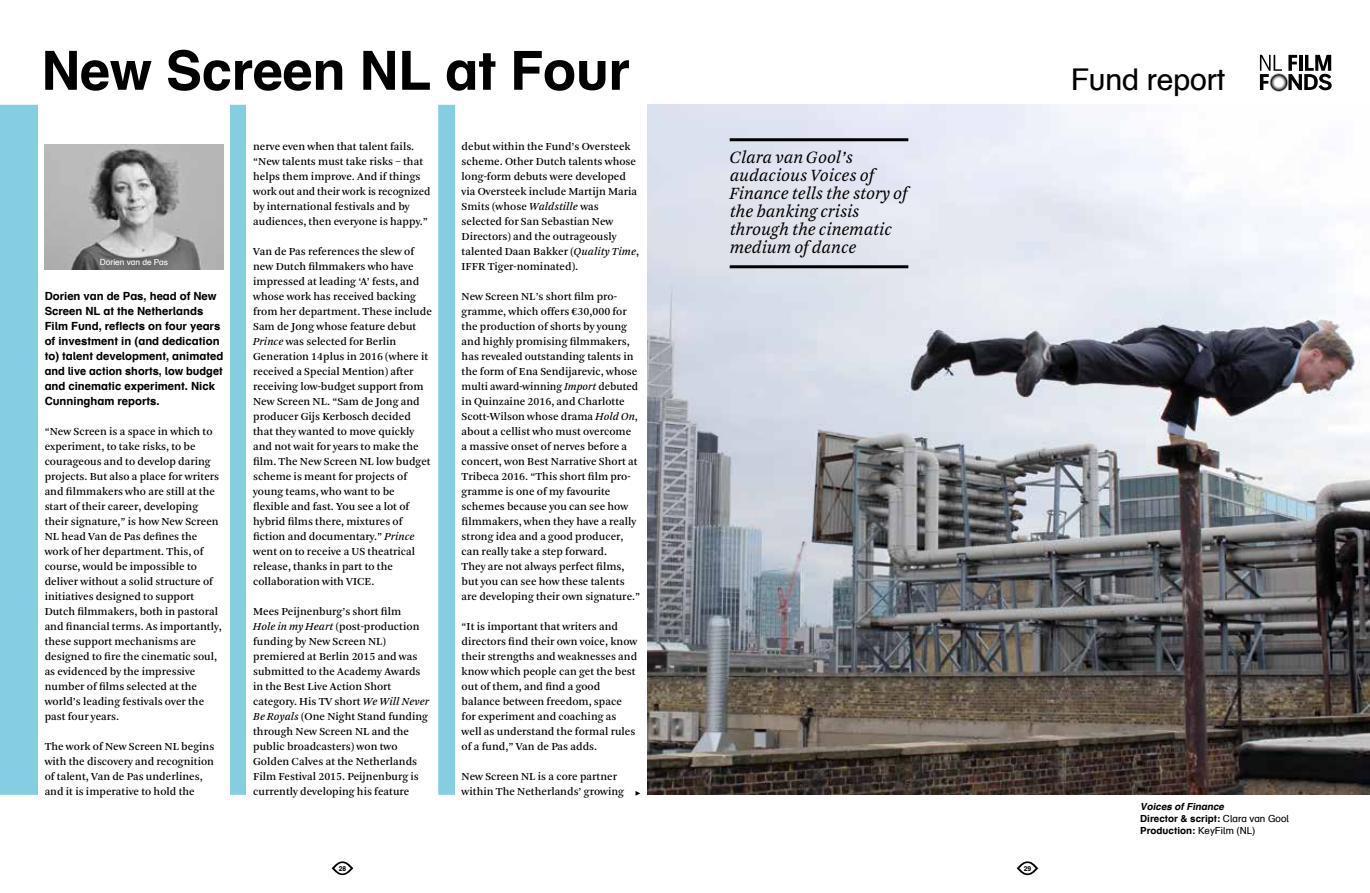
<style>
.page{position:relative;width:1370px;height:893px;background:#fff}
.page>*{position:absolute;margin:0;border:0;box-sizing:border-box;transform-origin:0 0}
.t1{font:700 54px "Eye Schulbuch";letter-spacing:-.005em;color:#000}
.t2{font:30px "Eye Schulbuch";letter-spacing:-.005em;color:#000}
.t3{font:italic 18px/18px "Arnhem Blond";letter-spacing:-.005em;color:#000}
.t4{font:11.25px/15px "Arnhem";color:#000}
.t5{font:700 11.25px/15px "Eye Schulbuch";color:#000}
.t6{font:700 9.75px/12px "Eye Schulbuch";color:#000}
.t7{font:8.25px "Eye Schulbuch";color:#fff}
.t8{font:700 6.75px "Eye Schulbuch";color:#000}
.s1{font-style:italic}
.s2{font-weight:400}
</style>
<div class="page">
<div style="left:0;top:105px;width:455px;height:690px;background:#85cee1"></div>
<img style="left:647px;top:105px;width:722px;height:690px">
<svg style="left:1288px;top:55px;width:43px;height:35px"></svg>
<svg style="left:1259px;top:55px;width:22px;height:35px"></svg>
<svg style="left:1267px;top:72px;width:21px;height:20px"></svg>
<svg style="left:331px;top:861px;width:22px;height:14px"></svg>
<svg style="left:1016px;top:861px;width:22px;height:14px"></svg>
<div style="left:38px;top:90px;width:192px;height:720px;background:#fff"></div>
<div style="left:247px;top:90px;width:191px;height:720px;background:#fff"></div>
<svg style="left:635px;top:791px;width:5px;height:5px"></svg>
<hr style="left:729px;top:138px;width:179px;height:3px;background:#000">
<hr style="left:729px;top:265px;width:179px;height:3px;background:#000">
<img style="left:45px;top:145px;width:178px;height:125px">
<h1 class="t1" style="left:41px;top:36px;width:590px">New Screen NL at Four</h1>
<p class="t7" style="left:100px;top:257px;width:70px">Dorien van de Pas</p>
<p class="t5" style="left:45px;top:288px;width:180px">Dorien van de Pas, head of New<br>Screen NL at the Netherlands<br>Film Fund, reflects on four years of investment in (and dedication to) talent development, animated and live action shorts, low budget and cinematic experiment. Nick<br>Cunningham reports.</p>
<p class="t4" style="left:45px;top:424px;width:179px">“New Screen is a space in which to experiment, to take risks, to be courageous and to develop daring projects. But also a place for writers and filmmakers who are still at the start of their career, developing their signature,” is how New Screen<br>NL head Van de Pas defines the work of her department. This, of course, would be impossible to deliver without a solid structure of initiatives designed to support<br>Dutch filmmakers, both in pastoral and financial terms. As importantly, these support mechanisms are designed to fire the cinematic soul, as evidenced by the impressive number of films selected at the world’s leading festivals over the past four years.</p>
<p class="t4" style="left:45px;top:739px;width:171px">The work of New Screen NL begins with the discovery and recognition of talent, Van de Pas underlines, and it is imperative to hold the</p>
<p class="t4" style="left:253px;top:139px;width:179px">nerve even when that talent fails. “New talents must take risks – that helps them improve. And if things work out and their work is recognized by international festivals and by audiences, then everyone is happy.”</p>
<p class="t4" style="left:253px;top:244px;width:180px">Van de Pas references the slew of new Dutch filmmakers who have impressed at leading ‘A’ fests, and whose work has received backing from her department. These include<br>Sam de Jong whose feature debut<br><span class="s1">Prince</span> was selected for Berlin<br>Generation 14plus in 2016 (where it received a Special Mention) after receiving low-budget support from<br>New Screen NL. “Sam de Jong and producer Gijs Kerbosch decided that they wanted to move quickly and not wait for years to make the film. The New Screen NL low budget scheme is meant for projects of young teams, who want to be flexible and fast. You see a lot of hybrid films there, mixtures of fiction and documentary.” <span class="s1">Prince </span>went on to receive a US theatrical release, thanks in part to the collaboration with VICE.</p>
<p class="t4" style="left:253px;top:604px;width:178px">Mees Peijnenburg’s short film<br><span class="s1">Hole in my Heart</span> (post-production funding by New Screen NL) premiered at Berlin 2015 and was submitted to the Academy Awards in the Best Live Action Short category. His TV short <span class="s1">We Will Never<br>Be Royals</span> (One Night Stand funding through New Screen NL and the public broadcasters) won two<br>Golden Calves at the Netherlands<br>Film Festival 2015. Peijnenburg is currently developing his feature</p>
<p class="t4" style="left:461px;top:139px;width:179px">debut within the Fund’s Oversteek scheme. Other Dutch talents whose long-form debuts were developed via Oversteek include Martijn Maria<br>Smits (whose <span class="s1">Waldstille</span> was selected for San Sebastian New<br>Directors) and the outrageously talented Daan Bakker (<span class="s1">Quality Time</span>,<br>IFFR Tiger-nominated).</p>
<p class="t4" style="left:461px;top:289px;width:180px">New Screen NL’s short film pro&shy;gramme, which offers €30,000 for the production of shorts by young and highly promising filmmakers, has revealed outstanding talents in the form of Ena Sendijarevic, whose multi award-winning <span class="s1">Import</span> debuted in Quinzaine 2016, and Charlotte Scott-Wilson whose drama <span class="s1">Hold On</span>, about a cellist who must overcome<br>a massive onset of nerves before a concert, won Best Narrative Short at Tribeca 2016. “This short film pro&shy;gramme is one of my favourite schemes because you can see how filmmakers, when they have a really strong idea and a good producer, can really take a step forward.<br>They are not always perfect films, but you can see how these talents are developing their own signature.”</p>
<p class="t4" style="left:461px;top:619px;width:177px">“It is important that writers and directors find their own voice, know their strengths and weaknesses and know which people can get the best out of them, and find a good balance between freedom, space for experiment and coaching as well as understand the formal rules of a fund,” Van de Pas adds.</p>
<p class="t4" style="left:461px;top:769px;width:164px">New Screen NL is a core partner within The Netherlands’ growing</p>
<h3 class="t3" style="left:729px;top:148px;width:179px">Clara van Gool’s audacious Voices of<br>Finance tells the story of the banking crisis through the cinematic medium of dance</h3>
<p class="t8" style="left:339px;top:864px;width:9px">28</p>
<p class="t8" style="left:1023px;top:864px;width:9px">29</p>
<h2 class="t2" style="left:1070px;top:60px;width:156px">Fund report</h2>
<p class="t6" style="left:1140px;top:800px;width:150px"><span class="s1">Voices ofFinance<br></span>Director &amp; script: <span class="s2">Clara van Gool<br></span>Production: <span class="s2">KeyFilm (NL)</span></p>
</div>
